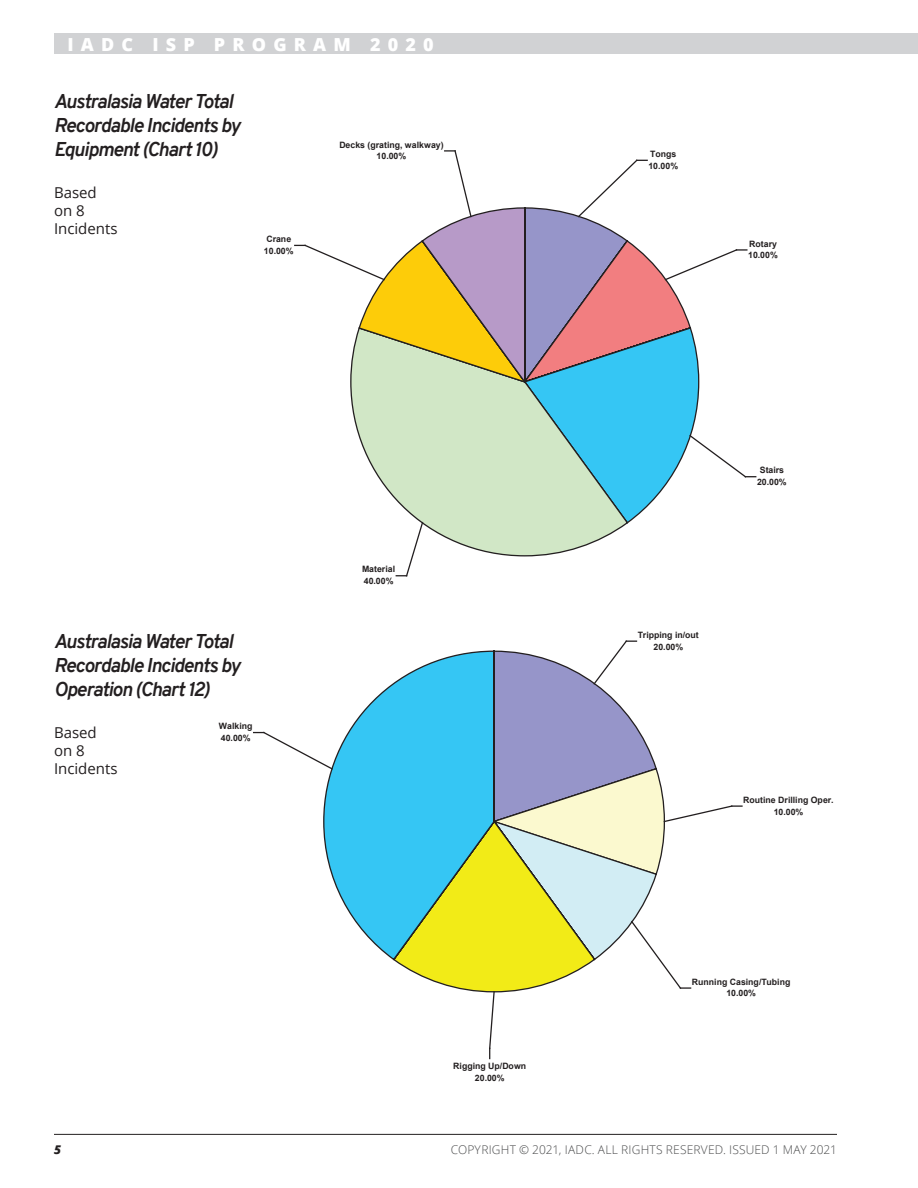
<style>
.page{position:relative;width:918px;height:1188px;background:#fff}
.page>*{position:absolute;margin:0;border:0;box-sizing:border-box;transform-origin:0 0}
.t1{font:italic 700 19.5px/24px "Overpass";letter-spacing:-.045em;color:#231f20}
.t2{font:800 18px "Open Sans";letter-spacing:.4em;color:#fff}
.t3{font:15px/18px "Open Sans";color:#231f20}
.t4{font:300 12px "Open Sans";letter-spacing:.015em;color:#4b4c4d}
.t5{font:italic 800 12px "Open Sans";color:#231f20}
.t6{font:700 8.7px/11.9px "Arial";color:#231f20;text-align:center}
</style>
<div class="page">
<div style="left:54px;top:34px;width:864px;height:20px;background:#d1d2d4"></div>
<hr style="left:54px;top:1134px;width:783px;height:1px;background:#231f20">
<svg style="left:295px;top:150px;width:461px;height:427px"></svg>
<svg style="left:323px;top:684px;width:69px;height:275px"></svg>
<svg style="left:392px;top:640px;width:350px;height:419px"></svg>
<svg style="left:254px;top:731px;width:80px;height:40px"></svg>
<h2 class="t2" style="left:68px;top:31px;width:368px">IADC ISP PROGRAM 2020</h2>
<h1 class="t1" style="left:54px;top:89px;width:188px">Australasia Water Total<br>Recordable Incidents by<br>Equipment (Chart 10)</h1>
<h3 class="t3" style="left:54px;top:183px;width:65px">Based on 8<br>Incidents</h3>
<p class="t6" style="left:264px;top:233px;width:31px;text-align:left">Crane<br>10.00%</p>
<p class="t6" style="left:339px;top:139px;width:106px">Decks (grating, walkway)<br>10.00%</p>
<p class="t6" style="left:648px;top:148px;width:31px;text-align:left">Tongs<br>10.00%</p>
<p class="t6" style="left:748px;top:238px;width:31px;text-align:left">Rotary<br>10.00%</p>
<h1 class="t1" style="left:54px;top:629px;width:188px">Australasia Water Total<br>Recordable Incidents by<br>Operation (Chart 12)</h1>
<p class="t6" style="left:219px;top:720px;width:35px">Walking</p>
<h3 class="t3" style="left:54px;top:723px;width:44px">Based</h3>
<p class="t6" style="left:221px;top:732px;width:31px">40.00%</p>
<h3 class="t3" style="left:54px;top:741px;width:65px">on 8<br>Incidents</h3>
<h3 class="t5" style="left:54px;top:1141px;width:8px">5</h3>
<p class="t6" style="left:362px;top:563px;width:35px;text-align:left">Material<br>40.00%</p>
<p class="t6" style="left:638px;top:629px;width:63px">Tripping in/out<br>20.00%</p>
<p class="t6" style="left:757px;top:464px;width:31px">Stairs<br>20.00%</p>
<p class="t6" style="left:743px;top:794px;width:92px">Routine Drilling Oper.<br>10.00%</p>
<p class="t6" style="left:453px;top:1060px;width:75px">Rigging Up/Down<br>20.00%</p>
<p class="t6" style="left:692px;top:976px;width:100px">Running Casing/Tubing<br>10.00%</p>
<h3 class="t4" style="left:451px;top:1142px;width:388px">COPYRIGHT © 2021, IADC. ALL RIGHTS RESERVED. ISSUED 1 MAY 2021</h3>
</div>
